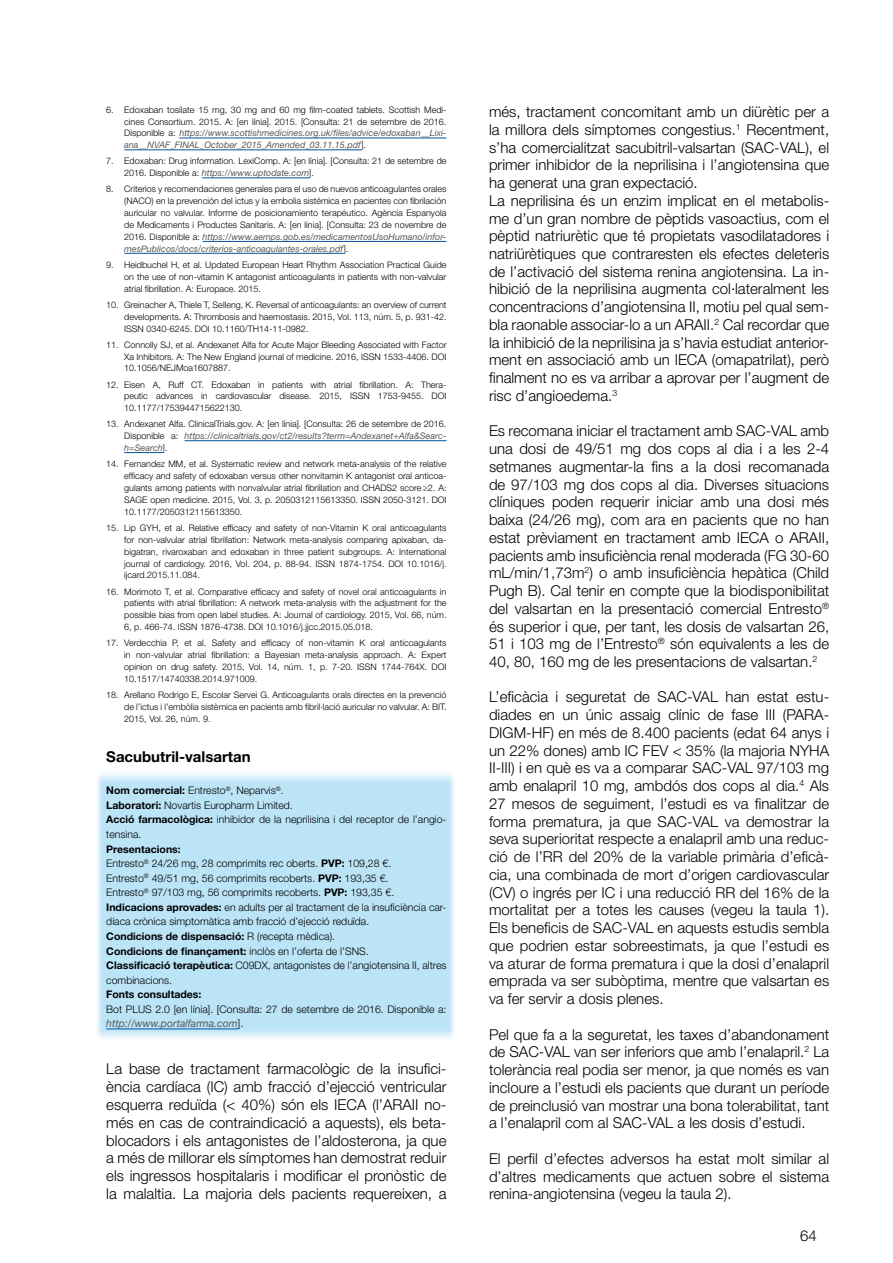
<style>
.page{position:relative;width:893px;height:1263px;background:#fff}
.page>*{position:absolute;margin:0;border:0;box-sizing:border-box;transform-origin:0 0}
.t1{font:300 15px/17.7px "Helvetica Neue LT Std";color:#000;text-align:justify}
.t2{font:700 15px "Helvetica Neue LT Std";color:#000}
.t3{font:300 10.5px/14.5px "Helvetica Neue LT Std";color:#000}
.t4{font:700 10.5px "Helvetica Neue LT Std";color:#000}
.t5{font:300 9px/11.9px "Helvetica Neue LT Std";color:#000;text-align:justify}
.s1{font-weight:400;font-style:italic;color:#58585a}
.s2{font-weight:700}
</style>
<div class="page">
<img style="left:97px;top:774px;width:357px;height:264px">
<hr style="left:179px;top:138px;width:267px;height:1px;background:#00559f">
<hr style="left:124px;top:150px;width:237px;height:1px;background:#00559f">
<hr style="left:202px;top:178px;width:107px;height:1px;background:#00559f">
<hr style="left:203px;top:241px;width:243px;height:1px;background:#00559f">
<hr style="left:124px;top:253px;width:220px;height:1px;background:#00559f">
<hr style="left:185px;top:440px;width:261px;height:1px;background:#00559f">
<hr style="left:124px;top:452px;width:39px;height:1px;background:#00559f">
<hr style="left:106px;top:1029px;width:132px;height:1px;background:#00559f">
<p class="t5" style="left:124px;top:103px;width:324px;text-indent:-18px">6. Edoxaban tosilate 15 mg, 30 mg and 60 mg film-coated tablets. Scottish Medi&shy;cines Consortium. 2015. A: [en línia]. 2015. [Consulta: 21 de setembre de 2016.<br>Disponible a: <span class="s1">https://www.scottishmedicines.org.uk/files/advice/edoxaban__Lixi&shy;ana__NVAF_FINAL_October_2015_Amended_03.11.15.pdf</span>].</p>
<p class="t5" style="left:124px;top:155px;width:324px;text-indent:-18px">7. Edoxaban: Drug information. LexiComp. A: [en línia]. [Consulta: 21 de setembre de<br>2016. Disponible a: <span class="s1">https://www.uptodate.com</span>].</p>
<p class="t5" style="left:124px;top:183px;width:324px;text-indent:-18px">8. Criterios y recomendaciones generales para el uso de nuevos anticoagulantes orales (NACO) en la prevención del ictus y la embolia sistémica en pacientes con fibrilación auricular no valvular. Informe de posicionamiento terapéutico. Agència Espanyola de Medicaments i Productes Sanitaris. A: [en línia]. [Consulta: 23 de novembre de 2016. Disponible a: <span class="s1">https://www.aemps.gob.es/medicamentosUsoHumano/infor&shy;mesPublicos/docs/criterios-anticoagulantes-orales.pdf</span>].</p>
<p class="t5" style="left:124px;top:259px;width:324px;text-indent:-18px">9. Heidbuchel H, et al. Updated European Heart Rhythm Association Practical Guide on the use of non-vitamin K antagonist anticoagulants in patients with non-valvular atrial fibrillation. A: Europace. 2015.</p>
<p class="t5" style="left:124px;top:298px;width:324px;text-indent:-18px">10. Greinacher A, Thiele T, Selleng, K. Reversal of anticoagulants: an overview of current developments. A: Thrombosis and haemostasis. 2015, Vol. 113, núm. 5, p. 931-42.<br>ISSN 0340-6245. DOI 10.1160/TH14-11-0982.</p>
<p class="t5" style="left:124px;top:338px;width:324px;text-indent:-18px">11. Connolly SJ, et al. Andexanet Alfa for Acute Major Bleeding Associated with Factor Xa Inhibitors. A: The New England journal of medicine. 2016, ISSN 1533-4406. DOI 10.1056/NEJMoa1607887.</p>
<p class="t5" style="left:124px;top:378px;width:324px;text-indent:-18px">12. Eisen A, Ruff CT. Edoxaban in patients with atrial fibrillation. A: Thera&shy;peutic advances in cardiovascular disease. 2015, ISSN 1753-9455. DOI 10.1177/1753944715622130.</p>
<p class="t5" style="left:124px;top:418px;width:324px;text-indent:-18px">13. Andexanet Alfa. ClinicalTrials.gov. A: [en línia]. [Consulta: 26 de setembre de 2016.<br>Disponible a: <span class="s1">https://clinicaltrials.gov/ct2/results?term=Andexanet+Alfa&amp;Searc&shy;h=Search</span>].</p>
<p class="t5" style="left:124px;top:458px;width:324px;text-indent:-18px">14. Fernandez MM, et al. Systematic review and network meta-analysis of the relative efficacy and safety of edoxaban versus other nonvitamin K antagonist oral anticoa&shy;gulants among patients with nonvalvular atrial fibrillation and CHADS2 score≥2. A:<br>SAGE open medicine. 2015, Vol. 3, p. 2050312115613350. ISSN 2050-3121. DOI 10.1177/2050312115613350.</p>
<p class="t5" style="left:124px;top:522px;width:324px;text-indent:-18px">15. Lip GYH, et al. Relative efficacy and safety of non-Vitamin K oral anticoagulants for non-valvular atrial fibrillation: Network meta-analysis comparing apixaban, da&shy;bigatran, rivaroxaban and edoxaban in three patient subgroups. A: International journal of cardiology. 2016, Vol. 204, p. 88-94. ISSN 1874-1754. DOI 10.1016/j. ijcard.2015.11.084.</p>
<p class="t5" style="left:124px;top:585px;width:324px;text-indent:-18px">16. Morimoto T, et al. Comparative efficacy and safety of novel oral anticoagulants in patients with atrial fibrillation: A network meta-analysis with the adjustment for the possible bias from open label studies. A: Journal of cardiology. 2015, Vol. 66, núm.<br>6, p. 466-74. ISSN 1876-4738. DOI 10.1016/j.jjcc.2015.05.018.</p>
<p class="t5" style="left:124px;top:637px;width:324px;text-indent:-18px">17. Verdecchia P, et al. Safety and efficacy of non-vitamin K oral anticoagulants in non-valvular atrial fibrillation: a Bayesian meta-analysis approach. A: Expert opinion on drug safety. 2015, Vol. 14, núm. 1, p. 7-20. ISSN 1744-764X. DOI 10.1517/14740338.2014.971009.</p>
<p class="t5" style="left:124px;top:689px;width:324px;text-indent:-18px">18. Arellano Rodrigo E, Escolar Servei G. Anticoagulants orals directes en la prevenció de l’ictus i l’embòlia sistèmica en pacients amb fibril·lació auricular no valvular. A: BIT.<br>2015, Vol. 26, núm. 9.</p>
<h1 class="t2" style="left:106px;top:747px;width:146px">Sacubutril-valsartan</h1>
<p class="t3" style="left:106px;top:783px;width:342px"><span class="s2">Nom comercial:</span> Entresto<sup>®</sup>, Neparvis<sup>®</sup>.<br><span class="s2">Laboratori:</span> Novartis Europharm Limited.<br><span class="s2">Acció farmacològica:</span> inhibidor de la neprilisina i del receptor de l’angio&shy;tensina.</p>
<p class="t3" style="left:106px;top:841px;width:342px"><span class="s2">Presentacions:<br></span>Entresto<sup>®</sup> 24/26 mg, 28 comprimits rec oberts. <span class="s2">PVP:</span> 109,28 €.<br>Entresto<sup>®</sup> 49/51 mg, 56 comprimits recoberts. <span class="s2">PVP:</span> 193,35 €.<br>Entresto<sup>®</sup> 97/103 mg, 56 comprimits recoberts. <span class="s2">PVP:</span> 193,35 €.<br><span class="s2">Indicacions aprovades:</span> en adults per al tractament de la insuficiència car&shy;díaca crònica simptomàtica amb fracció d’ejecció reduïda.<br><span class="s2">Condicions de dispensació:</span> R (recepta mèdica).<br><span class="s2">Condicions de finançament:</span> inclòs en l’oferta de l’SNS.<br><span class="s2">Classificació terapèutica:</span> C09DX, antagonistes de l’angiotensina II, altres combinacions.</p>
<p class="t4" style="left:106px;top:988px;width:97px">Fonts consultades:</p>
<p class="t3" style="left:106px;top:1001px;width:342px">Bot PLUS 2.0 [en línia]. [Consulta: 27 de setembre de 2016. Disponible a: <span class="s1">http://www.portalfarma.com</span>].</p>
<p class="t1" style="left:106px;top:1059px;width:342px">La base de tractament farmacològic de la insufici&shy;ència cardíaca (IC) amb fracció d’ejecció ventricular esquerra reduïda (&lt; 40%) són els IECA (l’ARAII no&shy;més en cas de contraindicació a aquests), els beta&shy;blocadors i els antagonistes de l’aldosterona, ja que a més de millorar els símptomes han demostrat reduir els ingressos hospitalaris i modificar el pronòstic de la malaltia. La majoria dels pacients requereixen, a</p>
<p class="t1" style="left:489px;top:103px;width:342px;text-align:left">més, tractament concomitant amb un diürètic per a la millora dels símptomes congestius.<sup>1</sup> Recentment, s’ha comercialitzat sacubitril-valsartan (SAC-VAL), el primer inhibidor de la neprilisina i l’angiotensina que ha generat una gran expectació.<br>La neprilisina és un enzim implicat en el metabolis&shy;me d’un gran nombre de pèptids vasoactius, com el pèptid natriurètic que té propietats vasodilatadores i natriürètiques que contraresten els efectes deleteris de l’activació del sistema renina angiotensina. La in&shy;hibició de la neprilisina augmenta col·lateralment les concentracions d’angiotensina II, motiu pel qual sem&shy;bla raonable associar-lo a un ARAII.<sup>2</sup> Cal recordar que la inhibició de la neprilisina ja s’havia estudiat anterior&shy;ment en associació amb un IECA (omapatrilat), però finalment no es va arribar a aprovar per l’augment de risc d’angioedema.<sup>3</sup></p>
<p class="t1" style="left:489px;top:422px;width:342px">Es recomana iniciar el tractament amb SAC-VAL amb una dosi de 49/51 mg dos cops al dia i a les 2-4 setmanes augmentar-la fins a la dosi recomanada de 97/103 mg dos cops al dia. Diverses situacions clíniques poden requerir iniciar amb una dosi més baixa (24/26 mg), com ara en pacients que no han estat prèviament en tractament amb IECA o ARAII, pacients amb insuficiència renal moderada (FG 30-60 mL/min/1,73m<sup>2</sup>) o amb insuficiència hepàtica (Child Pugh B). Cal tenir en compte que la biodisponibilitat del valsartan en la presentació comercial Entresto<sup>® </sup>és superior i que, per tant, les dosis de valsartan 26, 51 i 103 mg de l’Entresto<sup>®</sup> són equivalents a les de 40, 80, 160 mg de les presentacions de valsartan.<sup>2</sup></p>
<p class="t1" style="left:489px;top:688px;width:342px">L’eficàcia i seguretat de SAC-VAL han estat estu&shy;diades en un únic assaig clínic de fase III (PARA-DIGM-HF) en més de 8.400 pacients (edat 64 anys i un 22% dones) amb IC FEV &lt; 35% (la majoria NYHA II-III) i en què es va a comparar SAC-VAL 97/103 mg amb enalapril 10 mg, ambdós dos cops al dia.<sup>4</sup> Als 27 mesos de seguiment, l’estudi es va finalitzar de forma prematura, ja que SAC-VAL va demostrar la seva superioritat respecte a enalapril amb una reduc&shy;ció de l’RR del 20% de la variable primària d’eficà&shy;cia, una combinada de mort d’origen cardiovascular (CV) o ingrés per IC i una reducció RR del 16% de la mortalitat per a totes les causes (vegeu la taula 1).<br>Els beneficis de SAC-VAL en aquests estudis sembla que podrien estar sobreestimats, ja que l’estudi es va aturar de forma prematura i que la dosi d’enalapril emprada va ser subòptima, mentre que valsartan es va fer servir a dosis plenes.</p>
<p class="t1" style="left:489px;top:1025px;width:342px">Pel que fa a la seguretat, les taxes d’abandonament de SAC-VAL van ser inferiors que amb l’enalapril.<sup>2</sup> La tolerància real podia ser menor, ja que només es van incloure a l’estudi els pacients que durant un període de preinclusió van mostrar una bona tolerabilitat, tant a l’enalapril com al SAC-VAL a les dosis d’estudi.</p>
<h1 class="t1" style="left:489px;top:1149px;width:342px">El perfil d’efectes adversos ha estat molt similar al d’altres medicaments que actuen sobre el sistema renina-angiotensina (vegeu la taula 2).</h1>
<h1 class="t1" style="left:800px;top:1226px;width:18px">64</h1>
</div>
